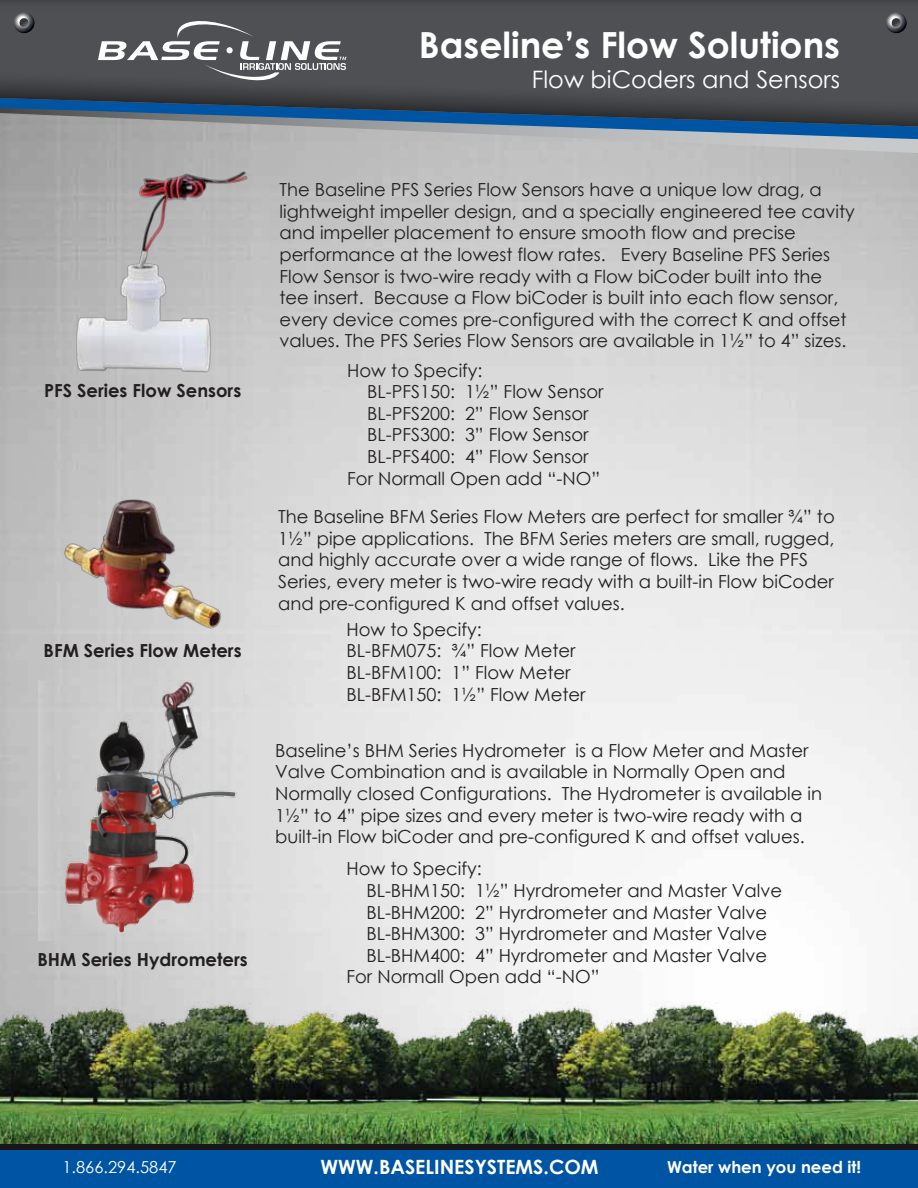
<style>
.page{position:relative;width:918px;height:1188px;background:#fff}
.page>*{position:absolute;margin:0;border:0;box-sizing:border-box;transform-origin:0 0}
.t1{font:700 36px "Century Gothic";color:#fff}
.t2{font:24px "Century Gothic";color:#fff}
.t3{font:700 19.65px "Century Gothic";color:#fff}
.t4{font:18px/21.6px "Century Gothic";color:#231f20}
.t5{font:700 18px "Century Gothic";color:#231f20}
.t6{font:700 16.5px "Century Gothic";color:#fff}
.t7{font:16.5px "Century Gothic";color:#fff}
</style>
<div class="page">
<svg style="left:0;top:139px;width:918px;height:14px;background:#b8b9b9"></svg>
<svg style="left:0;top:127px;width:918px;height:12px;background:#8e9faf"></svg>
<svg style="left:0;top:0;width:918px;height:127px;background:#474f58"></svg>
<svg style="left:14px;top:12px;width:21px;height:21px"></svg>
<svg style="left:14px;top:13px;width:20px;height:20px"></svg>
<svg style="left:14px;top:13px;width:20px;height:19px"></svg>
<svg style="left:14px;top:13px;width:19px;height:19px"></svg>
<svg style="left:15px;top:13px;width:18px;height:19px"></svg>
<svg style="left:15px;top:13px;width:18px;height:18px"></svg>
<svg style="left:15px;top:14px;width:17px;height:16px"></svg>
<svg style="left:16px;top:14px;width:15px;height:15px"></svg>
<svg style="left:17px;top:15px;width:12px;height:13px"></svg>
<svg style="left:886px;top:12px;width:21px;height:21px"></svg>
<svg style="left:886px;top:13px;width:20px;height:20px"></svg>
<svg style="left:886px;top:13px;width:20px;height:19px"></svg>
<svg style="left:887px;top:13px;width:19px;height:19px"></svg>
<svg style="left:887px;top:13px;width:18px;height:19px"></svg>
<svg style="left:887px;top:13px;width:18px;height:18px"></svg>
<svg style="left:887px;top:14px;width:18px;height:17px"></svg>
<svg style="left:887px;top:14px;width:17px;height:17px"></svg>
<svg style="left:888px;top:14px;width:16px;height:16px"></svg>
<svg style="left:888px;top:15px;width:14px;height:14px"></svg>
<svg style="left:889px;top:15px;width:13px;height:13px"></svg>
<svg style="left:98px;top:17px;width:248px;height:66px;background:#6b6d6f"></svg>
<img style="left:0;top:985px;width:918px;height:159px">
<div style="left:0;top:1144px;width:918px;height:44px;background:#0054a4"></div>
<div style="left:0;top:1144px;width:918px;height:5px;background:#1a1617"></div>
<img style="left:39px;top:681px;width:207px;height:259px">
<img style="left:62px;top:497px;width:161px;height:133px">
<img style="left:23px;top:172px;width:324px;height:324px">
<h1 class="t1" style="left:419px;top:18px;width:423px">Baseline’s Flow Solutions</h1>
<h2 class="t2" style="left:532px;top:63px;width:310px">Flow biCoders and Sensors</h2>
<p class="t5" style="left:44px;top:377px;width:199px">PFS Series Flow Sensors</p>
<p class="t5" style="left:44px;top:637px;width:199px">BFM Series Flow Meters</p>
<p class="t5" style="left:38px;top:946px;width:212px">BHM Series Hydrometers</p>
<p class="t4" style="left:279px;top:179px;width:577px">The Baseline PFS Series Flow Sensors have a unique low drag, a lightweight impeller design, and a specially engineered tee cavity and impeller placement to ensure smooth flow and precise performance at the lowest flow rates. Every Baseline PFS Series Flow Sensor is two-wire ready with a Flow biCoder built into the tee insert. Because a Flow biCoder is built into each flow sensor, every device comes pre-configured with the correct K and offset values. The PFS Series Flow Sensors are available in 1½” to 4” sizes.</p>
<p class="t4" style="left:347px;top:359px;width:137px">How to Specify:</p>
<p class="t4" style="left:367px;top:381px;width:238px">BL-PFS150: 1½” Flow Sensor</p>
<p class="t4" style="left:367px;top:402px;width:223px">BL-PFS200: 2” Flow Sensor</p>
<p class="t4" style="left:367px;top:424px;width:223px">BL-PFS300: 3” Flow Sensor</p>
<p class="t4" style="left:367px;top:445px;width:223px">BL-PFS400: 4” Flow Sensor</p>
<p class="t4" style="left:347px;top:467px;width:255px">For Normall Open add “-NO”</p>
<p class="t4" style="left:278px;top:506px;width:558px">The Baseline BFM Series Flow Meters are perfect for smaller ¾” to 1½” pipe applications. The BFM Series meters are small, rugged, and highly accurate over a wide range of flows. Like the PFS Series, every meter is two-wire ready with a built-in Flow biCoder and pre-configured K and offset values.</p>
<p class="t4" style="left:346px;top:618px;width:241px">How to Specify:<br>BL-BFM075: ¾” Flow Meter<br>BL-BFM100: 1” Flow Meter<br>BL-BFM150: 1½” Flow Meter</p>
<p class="t4" style="left:275px;top:739px;width:548px">Baseline’s BHM Series Hydrometer is a Flow Meter and Master Valve Combination and is available in Normally Open and Normally closed Configurations. The Hydrometer is available in 1½” to 4” pipe sizes and every meter is two-wire ready with a built-in Flow biCoder and pre-configured K and offset values.</p>
<p class="t4" style="left:346px;top:858px;width:137px">How to Specify:</p>
<p class="t4" style="left:366px;top:879px;width:417px">BL-BHM150: 1½” Hyrdrometer and Master Valve</p>
<p class="t4" style="left:366px;top:901px;width:402px">BL-BHM200: 2” Hyrdrometer and Master Valve</p>
<p class="t4" style="left:366px;top:923px;width:402px">BL-BHM300: 3” Hyrdrometer and Master Valve</p>
<p class="t4" style="left:366px;top:944px;width:402px">BL-BHM400: 4” Hyrdrometer and Master Valve</p>
<p class="t4" style="left:346px;top:966px;width:255px">For Normall Open add “-NO”</p>
<p class="t7" style="left:62px;top:1156px;width:116px">1.866.294.5847</p>
<p class="t3" style="left:321px;top:1152px;width:280px">WWW.BASELINESYSTEMS.COM</p>
<p class="t6" style="left:667px;top:1155px;width:196px">Water when you need it!</p>
</div>
